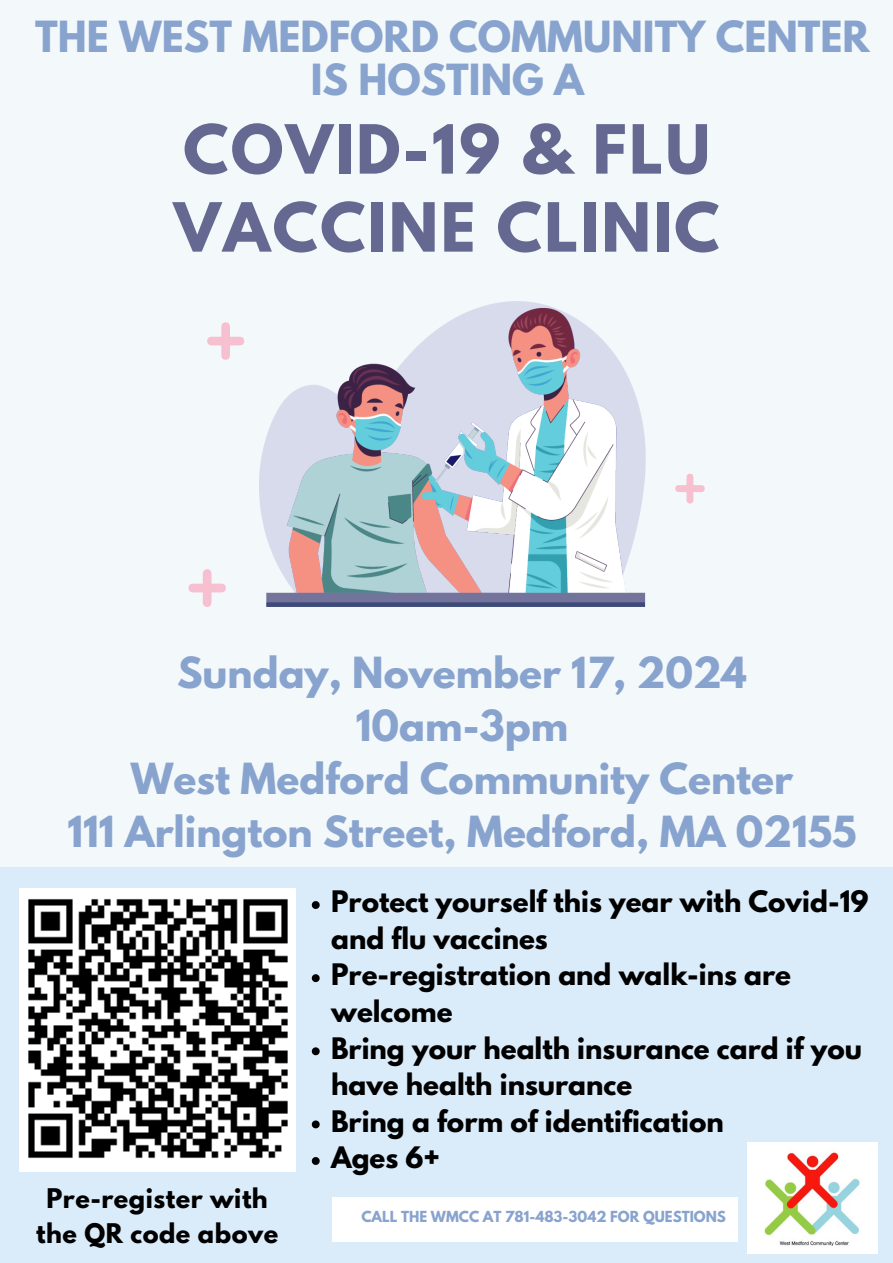
<style>
.page{position:relative;width:893px;height:1263px;background:#f3f8fa}
.page>*{position:absolute;margin:0;border:0;box-sizing:border-box;transform-origin:0 0}
.t1{font:700 60px/78px "League Spartan";letter-spacing:.04em;color:#656991}
.t2{font:700 38.03px/53px "League Spartan";color:#88a3ce;text-align:center}
.t3{font:700 26.25px/36.6px "League Spartan";color:#000}
.t4{font:700 24px/35.4px "League Spartan";letter-spacing:.02em;color:#000;text-align:center}
.t5{font:700 13.5px "League Spartan";color:#88a3ce}
</style>
<div class="page">
<div style="left:0;top:867px;width:893px;height:396px;background:#daebfa"></div>
<svg style="left:207px;top:322px;width:37px;height:38px"></svg>
<svg style="left:675px;top:474px;width:29px;height:29px"></svg>
<svg style="left:188px;top:569px;width:38px;height:38px"></svg>
<img style="left:259px;top:301px;width:387px;height:305px">
<img style="left:19px;top:888px;width:276px;height:283px">
<div style="left:333px;top:1196px;width:405px;height:45px;background:#fff"></div>
<img style="left:748px;top:1142px;width:129px;height:111px">
<svg style="left:312px;top:901px;width:8px;height:8px"></svg>
<svg style="left:312px;top:974px;width:8px;height:8px"></svg>
<svg style="left:312px;top:1047px;width:8px;height:8px"></svg>
<svg style="left:312px;top:1120px;width:8px;height:8px"></svg>
<svg style="left:312px;top:1157px;width:8px;height:8px"></svg>
<p class="t2" style="left:35px;top:20px;width:836px;line-height:43.3px">THE WEST MEDFORD COMMUNITY CENTER<br>IS HOSTING A</p>
<p class="t1" style="left:174px;top:118px;width:547px">COVID-19 &amp; FLU<br>VACCINE CLINIC</p>
<p class="t2" style="left:67px;top:651px;width:790px">Sunday, November 17, 2024<br>10am-3pm<br>West Medford Community Center<br>111 Arlington Street, Medford, MA 02155</p>
<h3 class="t3" style="left:331px;top:887px;width:539px">Protect yourself this year with Covid-19 and flu vaccines</h3>
<p class="t3" style="left:331px;top:960px;width:461px">Pre-registration and walk-ins are welcome</p>
<p class="t3" style="left:331px;top:1033px;width:532px">Bring your health insurance card if you have health insurance</p>
<p class="t3" style="left:331px;top:1106px;width:394px">Bring a form of identification</p>
<p class="t3" style="left:331px;top:1143px;width:111px">Ages 6+</p>
<p class="t4" style="left:36px;top:1183px;width:243px">Pre-register with the QR code above</p>
<p class="t5" style="left:361px;top:1210px;width:366px">CALL THE WMCC AT 781-483-3042 FOR QUESTIONS</p>
</div>
